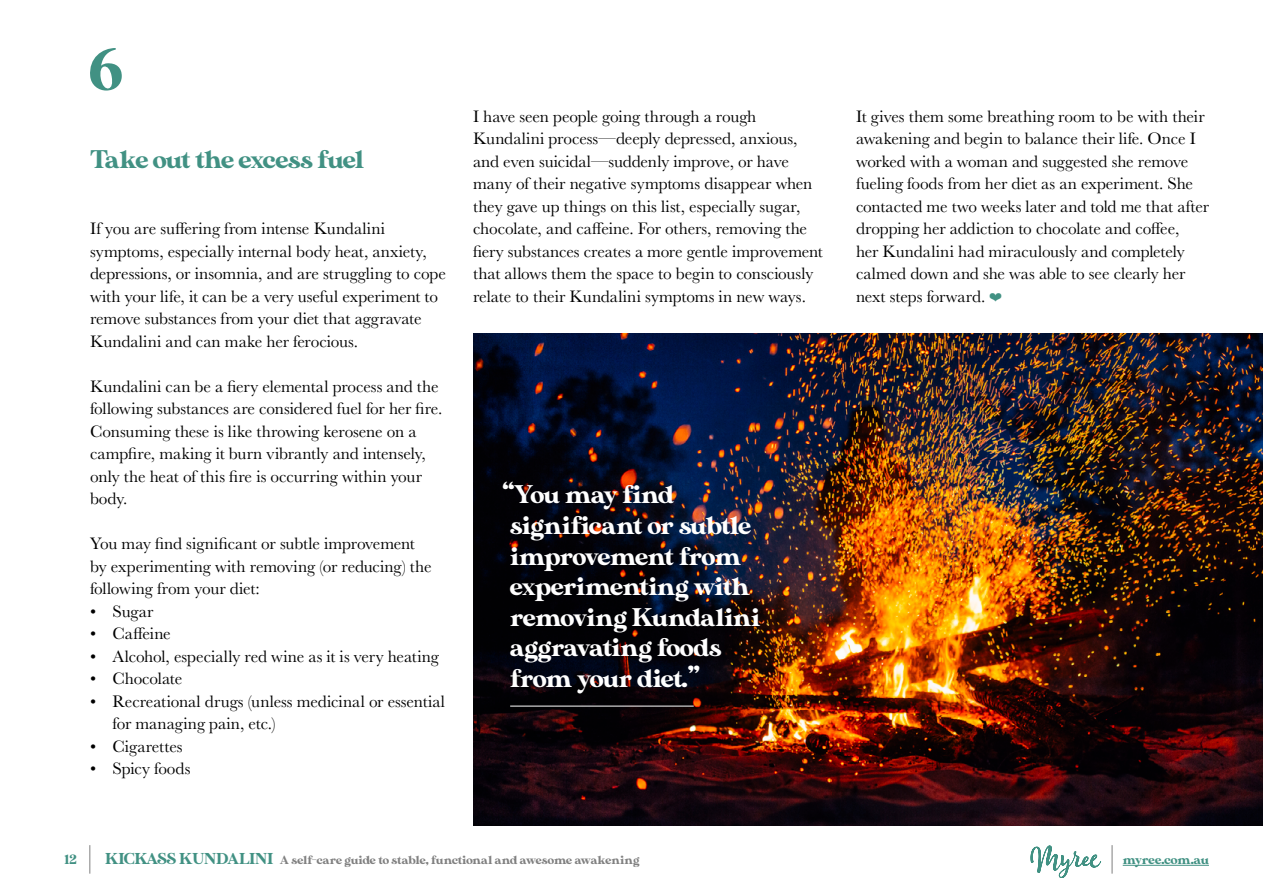
<style>
.page{position:relative;width:1263px;height:893px;background:#fff}
.page>*{position:absolute;margin:0;border:0;box-sizing:border-box;transform-origin:0 0}
.t1{font:60px "MADE Sunflower";color:#419183}
.t2{font:25.5px/30.6px "MADE Sunflower";letter-spacing:-.02em;color:#fff}
.t3{font:25.5px "MADE Sunflower";letter-spacing:-.035em;color:#419183}
.t4{font:17.25px/22.5px "Baskerville";letter-spacing:-.005em;color:#000}
.t5{font:13.5px "MADE Sunflower";color:#419183}
.t6{font:12.75px "MADE Sunflower";letter-spacing:-.005em;color:#419183}
.t7{font:12px "MADE Sunflower";letter-spacing:-.005em;color:#808080}
.s1{color:#419183}
.s2{font-size:15.75px;color:#419183}
</style>
<div class="page">
<hr style="left:1123px;top:865px;width:86px;height:1px;background:#419183">
<svg style="left:90px;top:845px;width:1px;height:29px"></svg>
<svg style="left:1112px;top:845px;width:1px;height:29px"></svg>
<svg style="left:1030px;top:845px;width:71px;height:33px"></svg>
<img style="left:473px;top:334px;width:790px;height:491px">
<hr style="left:510px;top:706px;width:184px;height:1px;background:#fff">
<h1 class="t1" style="left:90px;top:36px;width:33px">6</h1>
<h2 class="t3" style="left:90px;top:145px;width:276px">Take out the excess fuel</h2>
<p class="t4" style="left:90px;top:217px;width:357px">If you are suffering from intense Kundalini symptoms, especially internal body heat, anxiety, depressions, or insomnia, and are struggling to cope with your life, it can be a very useful experiment to remove substances from your diet that aggravate Kundalini and can make her ferocious.</p>
<p class="t4" style="left:90px;top:375px;width:354px">Kundalini can be a fiery elemental process and the following substances are considered fuel for her fire.<br>Consuming these is like throwing kerosene on a campfire, making it burn vibrantly and intensely, only the heat of this fire is occurring within your body.</p>
<p class="t4" style="left:90px;top:532px;width:343px">You may find significant or subtle improvement by experimenting with removing (or reducing) the following from your diet:</p>
<p class="t4" style="left:90px;top:600px;width:65px">• Sugar</p>
<p class="t4" style="left:90px;top:622px;width:82px">• Caffeine</p>
<p class="t4" style="left:90px;top:645px;width:350px">• Alcohol, especially red wine as it is very heating</p>
<p class="t4" style="left:90px;top:667px;width:94px">• Chocolate</p>
<p class="t4" style="left:113px;top:690px;width:334px;text-indent:-22px">• Recreational drugs (unless medicinal or essential for managing pain, etc.)</p>
<p class="t4" style="left:90px;top:735px;width:94px">• Cigarettes</p>
<p class="t4" style="left:90px;top:757px;width:102px">• Spicy foods</p>
<p class="t4" style="left:473px;top:105px;width:351px">I have seen people going through a rough Kundalini process—deeply depressed, anxious, and even suicidal—suddenly improve, or have many of their negative symptoms disappear when they gave up things on this list, especially sugar, chocolate, and caffeine. For others, removing the fiery substances creates a more gentle improvement that allows them the space to begin to consciously relate to their Kundalini symptoms in new ways.</p>
<p class="t4" style="left:856px;top:105px;width:354px">It gives them some breathing room to be with their awakening and begin to balance their life. Once I worked with a woman and suggested she remove fueling foods from her diet as an experiment. She contacted me two weeks later and told me that after dropping her addiction to chocolate and coffee,<br>her Kundalini had miraculously and completely calmed down and she was able to see clearly her next steps forward. <span class="s1">❤</span></p>
<h2 class="t2" style="left:502px;top:481px;width:173px">“You may find</h2>
<h2 class="t2" style="left:510px;top:512px;width:252px">significant or subtle improvement from experimenting with removing Kundalini aggravating foods from your diet.”</h2>
<p class="t7" style="left:105px;top:853px;width:536px"><span class="s2">KICKASS KUNDALINI</span> A self-care guide to stable, functional and awesome awakening</p>
<p class="t5" style="left:64px;top:852px;width:14px">12</p>
<p class="t6" style="left:1123px;top:852px;width:88px">myree.com.au</p>
</div>
